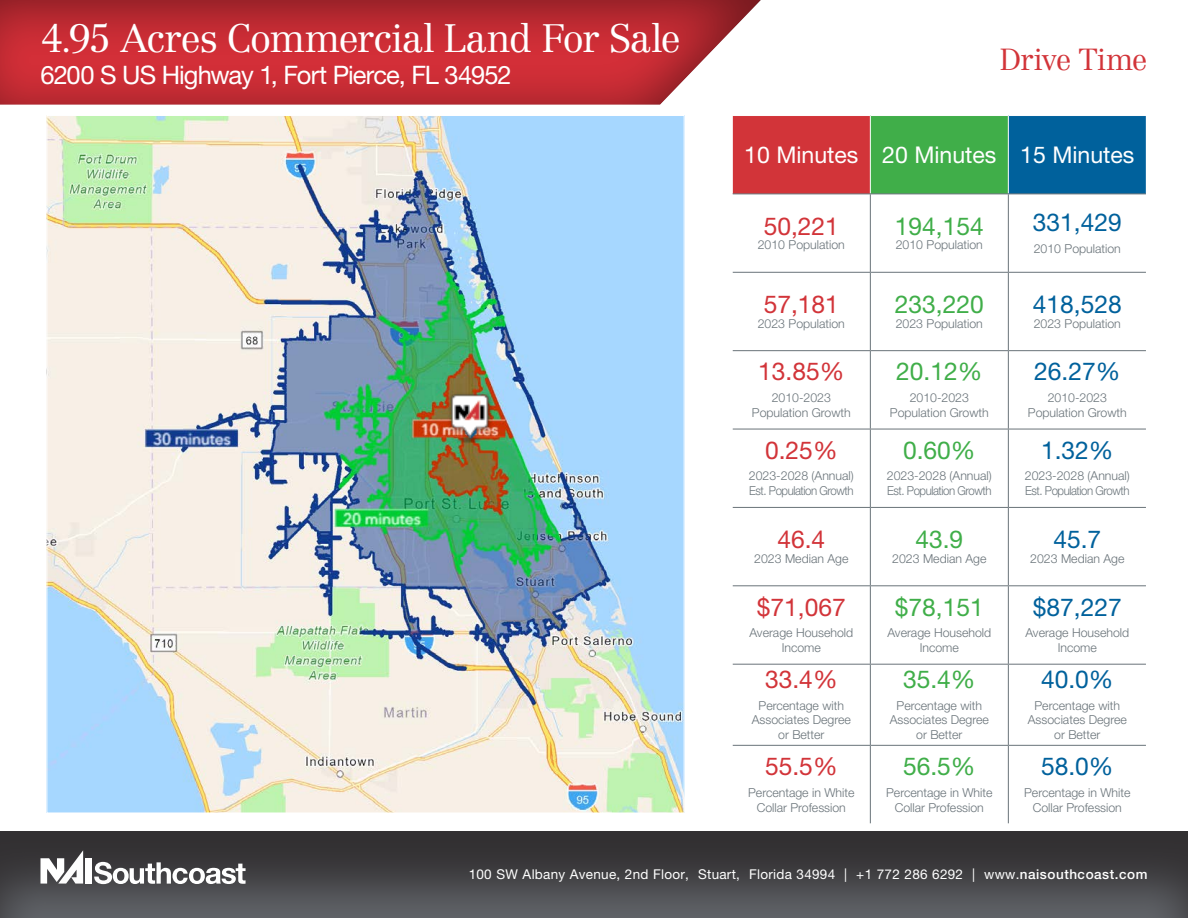
<style>
.page{position:relative;width:1188px;height:918px;background:#fff}
.page>*{position:absolute;margin:0;border:0;box-sizing:border-box;transform-origin:0 0}
.t1{font:300 39px "Centennial LT Std";letter-spacing:-.035em;color:#fff}
.t2{font:300 30px "Centennial LT Std";letter-spacing:-.025em;color:#d23439}
.t3{font:25.5px "Helvetica Neue LT Std";letter-spacing:-.035em;color:#fff}
.t4{font:24.6px "Helvetica Neue LT Std";color:#40ae49}
.t5{font:24.6px "Helvetica Neue LT Std";color:#00619c}
.t6{font:24.6px "Helvetica Neue LT Std";color:#d23439}
.t7{font:23.1px "Helvetica Neue LT Std";color:#fff}
.t8{font:13.5px "Helvetica Neue LT Std";letter-spacing:.02em;color:#fff}
.t9{font:300 12.3px/14.7px "Helvetica Neue LT Std";color:#697379;text-align:center}
.t10{font:300 12.3px/14.7px "Helvetica Neue LT Std";letter-spacing:-.04em;color:#697379}
.s1{font-weight:500}
</style>
<div class="page">
<div style="left:0;top:830px;width:1188px;height:88px;background:#231f20;opacity:.75"></div>
<div style="left:0;top:0;width:762px;height:106px;background:#231f20;opacity:.51"></div>
<div style="left:85px;top:858px;width:7px;height:26px;background:#fff"></div>
<svg style="left:40px;top:850px;width:43px;height:34px"></svg>
<svg style="left:94px;top:862px;width:152px;height:22px"></svg>
<div style="left:732px;top:116px;width:138px;height:78px;background:#d23439"></div>
<div style="left:870px;top:116px;width:138px;height:78px;background:#40ae49"></div>
<div style="left:1008px;top:116px;width:138px;height:78px;background:#00619c"></div>
<svg style="left:733px;top:195px;width:413px;height:628px"></svg>
<hr style="left:732px;top:116px;width:1px;height:78px;background:#fff">
<hr style="left:870px;top:116px;width:1px;height:78px;background:#fff">
<hr style="left:1008px;top:116px;width:1px;height:78px;background:#fff">
<hr style="left:733px;top:194px;width:137px;height:1px;background:#697379">
<hr style="left:870px;top:194px;width:138px;height:1px;background:#697379">
<hr style="left:870px;top:194px;width:1px;height:78px;background:#697379">
<hr style="left:1008px;top:194px;width:138px;height:1px;background:#697379">
<hr style="left:1008px;top:194px;width:1px;height:78px;background:#697379">
<hr style="left:733px;top:272px;width:137px;height:1px;background:#697379">
<hr style="left:870px;top:272px;width:138px;height:1px;background:#697379">
<hr style="left:870px;top:273px;width:1px;height:77px;background:#697379">
<hr style="left:1008px;top:272px;width:138px;height:1px;background:#697379">
<hr style="left:1008px;top:273px;width:1px;height:77px;background:#697379">
<hr style="left:733px;top:350px;width:137px;height:1px;background:#697379">
<hr style="left:870px;top:350px;width:138px;height:1px;background:#697379">
<hr style="left:870px;top:351px;width:1px;height:78px;background:#697379">
<hr style="left:1008px;top:350px;width:138px;height:1px;background:#697379">
<hr style="left:1008px;top:351px;width:1px;height:78px;background:#697379">
<hr style="left:733px;top:429px;width:137px;height:1px;background:#697379">
<hr style="left:870px;top:429px;width:138px;height:1px;background:#697379">
<hr style="left:870px;top:429px;width:1px;height:78px;background:#697379">
<hr style="left:1008px;top:429px;width:138px;height:1px;background:#697379">
<hr style="left:1008px;top:429px;width:1px;height:78px;background:#697379">
<hr style="left:733px;top:507px;width:137px;height:1px;background:#697379">
<hr style="left:870px;top:507px;width:138px;height:1px;background:#697379">
<hr style="left:870px;top:508px;width:1px;height:77px;background:#697379">
<hr style="left:1008px;top:507px;width:138px;height:1px;background:#697379">
<hr style="left:1008px;top:508px;width:1px;height:77px;background:#697379">
<hr style="left:733px;top:585px;width:137px;height:1px;background:#697379">
<hr style="left:870px;top:585px;width:138px;height:1px;background:#697379">
<hr style="left:870px;top:586px;width:1px;height:78px;background:#697379">
<hr style="left:1008px;top:585px;width:138px;height:1px;background:#697379">
<hr style="left:1008px;top:586px;width:1px;height:78px;background:#697379">
<hr style="left:733px;top:664px;width:137px;height:1px;background:#697379">
<hr style="left:870px;top:664px;width:138px;height:1px;background:#697379">
<hr style="left:870px;top:665px;width:1px;height:80px;background:#697379">
<hr style="left:1008px;top:664px;width:138px;height:1px;background:#697379">
<hr style="left:1008px;top:665px;width:1px;height:80px;background:#697379">
<hr style="left:733px;top:745px;width:137px;height:1px;background:#697379">
<hr style="left:870px;top:745px;width:138px;height:1px;background:#697379">
<hr style="left:870px;top:746px;width:1px;height:77px;background:#697379">
<hr style="left:1008px;top:745px;width:138px;height:1px;background:#697379">
<hr style="left:1008px;top:746px;width:1px;height:77px;background:#697379">
<img style="left:48px;top:117px;width:635px;height:694px">
<img style="left:442px;top:381px;width:61px;height:75px">
<p class="t1" style="left:40px;top:15px;width:642px">4.95 Acres Commercial Land For Sale</p>
<p class="t3" style="left:40px;top:59px;width:473px">6200 S US Highway 1, Fort Pierce, FL 34952</p>
<p class="t2" style="left:999px;top:42px;width:150px">Drive Time</p>
<p class="t7" style="left:744px;top:141px;width:116px">10 Minutes</p>
<p class="t7" style="left:882px;top:141px;width:116px">20 Minutes</p>
<p class="t7" style="left:1020px;top:141px;width:116px">15 Minutes</p>
<p class="t6" style="left:764px;top:211px;width:77px">50,221</p>
<p class="t9" style="left:758px;top:237px;width:89px">2010 Population</p>
<p class="t6" style="left:764px;top:289px;width:77px">57,181</p>
<p class="t9" style="left:758px;top:316px;width:89px">2023 Population</p>
<p class="t6" style="left:758px;top:357px;width:88px">13.85%</p>
<p class="t9" style="left:752px;top:390px;width:100px">2010-2023<br>Population Growth</p>
<p class="t6" style="left:765px;top:435px;width:74px">0.25%</p>
<p class="t10" style="left:749px;top:469px;width:106px">2023-2028 (Annual)<br>Est. Population Growth</p>
<p class="t6" style="left:777px;top:525px;width:49px">46.4</p>
<p class="t9" style="left:754px;top:551px;width:96px">2023 Median Age</p>
<p class="t6" style="left:757px;top:592px;width:90px">$71,067</p>
<p class="t9" style="left:749px;top:625px;width:105px">Average Household<br>Income</p>
<p class="t6" style="left:765px;top:665px;width:74px">33.4%</p>
<p class="t9" style="left:752px;top:698px;width:100px">Percentage with<br>Associates Degree or Better</p>
<p class="t6" style="left:765px;top:752px;width:74px">55.5%</p>
<p class="t9" style="left:748px;top:785px;width:108px">Percentage in White<br>Collar Profession</p>
<p class="t4" style="left:895px;top:211px;width:90px">194,154</p>
<p class="t9" style="left:896px;top:237px;width:89px">2010 Population</p>
<p class="t4" style="left:895px;top:289px;width:90px">233,220</p>
<p class="t9" style="left:896px;top:316px;width:89px">2023 Population</p>
<p class="t4" style="left:896px;top:357px;width:88px">20.12%</p>
<p class="t9" style="left:890px;top:390px;width:100px">2010-2023<br>Population Growth</p>
<p class="t4" style="left:903px;top:435px;width:74px">0.60%</p>
<p class="t10" style="left:887px;top:469px;width:106px">2023-2028 (Annual)<br>Est. Population Growth</p>
<p class="t4" style="left:915px;top:525px;width:49px">43.9</p>
<p class="t9" style="left:892px;top:551px;width:96px">2023 Median Age</p>
<p class="t4" style="left:895px;top:592px;width:90px">$78,151</p>
<p class="t9" style="left:887px;top:625px;width:105px">Average Household<br>Income</p>
<p class="t4" style="left:903px;top:665px;width:74px">35.4%</p>
<p class="t9" style="left:890px;top:698px;width:100px">Percentage with<br>Associates Degree or Better</p>
<p class="t4" style="left:903px;top:752px;width:74px">56.5%</p>
<p class="t9" style="left:886px;top:785px;width:108px">Percentage in White<br>Collar Profession</p>
<p class="t5" style="left:1033px;top:208px;width:90px">331,429</p>
<p class="t9" style="left:1034px;top:241px;width:89px">2010 Population</p>
<p class="t5" style="left:1033px;top:289px;width:90px">418,528</p>
<p class="t9" style="left:1034px;top:316px;width:89px">2023 Population</p>
<p class="t5" style="left:1034px;top:357px;width:88px">26.27%</p>
<p class="t9" style="left:1028px;top:390px;width:100px">2010-2023<br>Population Growth</p>
<p class="t5" style="left:1041px;top:435px;width:74px">1.32%</p>
<p class="t10" style="left:1025px;top:469px;width:106px">2023-2028 (Annual)<br>Est. Population Growth</p>
<p class="t5" style="left:1053px;top:525px;width:49px">45.7</p>
<p class="t9" style="left:1030px;top:551px;width:96px">2023 Median Age</p>
<p class="t5" style="left:1033px;top:592px;width:90px">$87,227</p>
<p class="t9" style="left:1025px;top:625px;width:105px">Average Household<br>Income</p>
<p class="t5" style="left:1041px;top:665px;width:74px">40.0%</p>
<p class="t9" style="left:1028px;top:698px;width:100px">Percentage with<br>Associates Degree or Better</p>
<p class="t5" style="left:1041px;top:752px;width:74px">58.0%</p>
<p class="t9" style="left:1024px;top:785px;width:108px">Percentage in White<br>Collar Profession</p>
<p class="t8" style="left:469px;top:866px;width:680px">100 SW Albany Avenue, 2nd Floor, Stuart, Florida 34994 | +1 772 286 6292 | www.<span class="s1">naisouthcoast.com</span></p>
</div>
